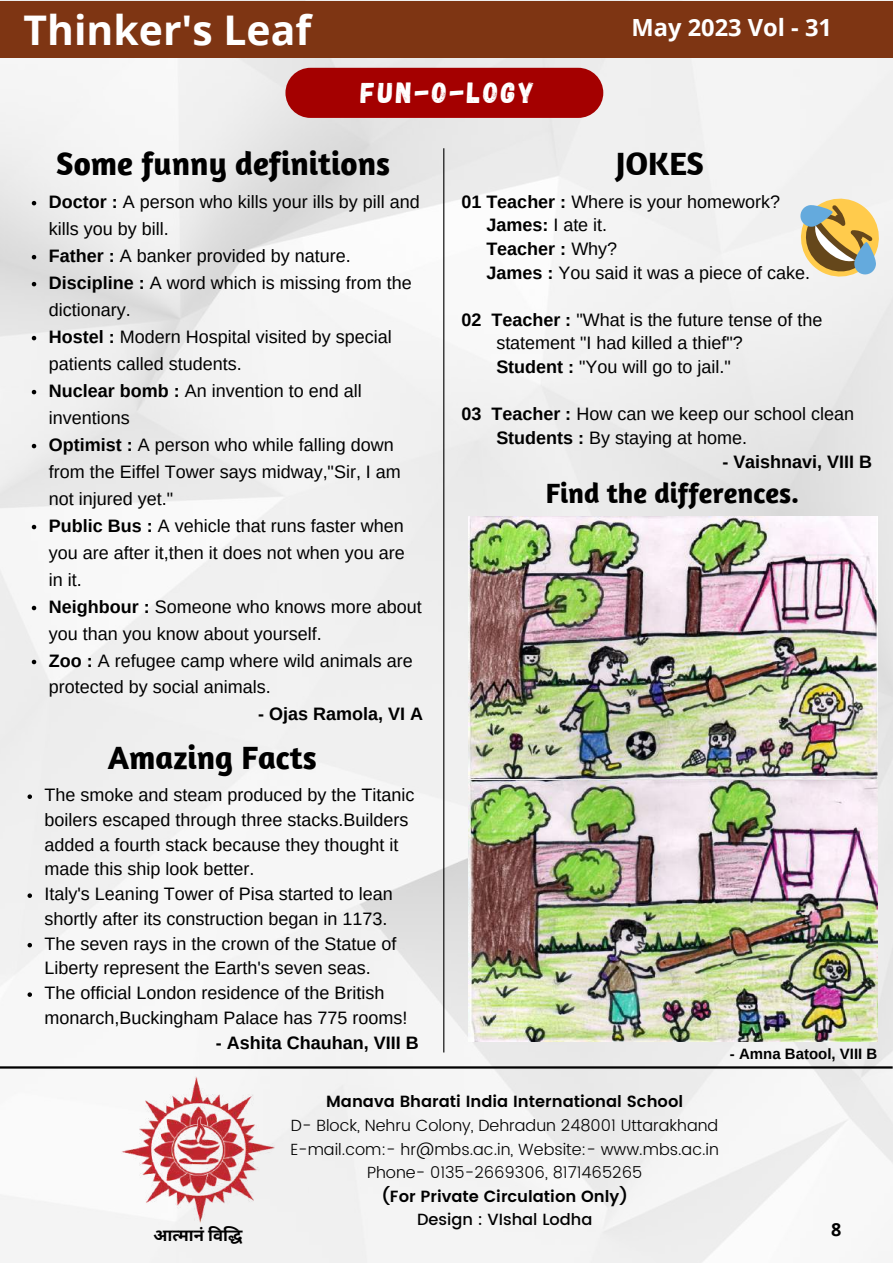
<style>
.page{position:relative;width:893px;height:1264px;background:#fff}
.page>*{position:absolute;margin:0;border:0;box-sizing:border-box;transform-origin:0 0}
.t1{font:700 40.8px "Open Sans";color:#fff}
.t2{font:700 33px "Amaranth";color:#000}
.t3{font:29.25px "Gagalin";letter-spacing:.1em;color:#fff}
.t4{font:700 28.5px "Amaranth";color:#000}
.t5{font:700 23.7px "Open Sans";color:#fff}
.t6{font:18px/27px "Arimo";color:#000}
.t7{font:700 18px "Arimo";color:#000}
.t8{font:700 18px "Open Sans";color:#000}
.t9{font:700 16.65px "Noto Sans Devanagari";color:#000}
.t10{font:300 16.2px/23.5px "Poppins";color:#000;text-align:center}
.t11{font:600 16.2px "Poppins";color:#000}
.t12{font:500 16.2px "Poppins";color:#000}
.t13{font:700 15px "Arimo";color:#000}
.s1{font-weight:700}
</style>
<div class="page">
<img style="left:0;top:0;width:892px;height:1262px">
<div style="left:0;top:1px;width:892px;height:56px;background:#7e3513"></div>
<svg style="left:0;top:1066px;width:892px;height:2px;background:#282828"></svg>
<hr style="left:443px;top:148px;width:1px;height:904px;background:#000">
<div style="left:285px;top:68px;width:318px;height:50px;background:#a40000;border-radius:25px"></div>
<img style="left:122px;top:1076px;width:152px;height:146px">
<img style="left:468px;top:516px;width:409px;height:262px">
<img style="left:468px;top:780px;width:409px;height:261px">
<svg style="left:28px;top:794px;width:4px;height:5px"></svg>
<svg style="left:28px;top:893px;width:4px;height:4px"></svg>
<svg style="left:28px;top:942px;width:4px;height:5px"></svg>
<svg style="left:28px;top:992px;width:4px;height:4px"></svg>
<svg style="left:32px;top:201px;width:4px;height:4px"></svg>
<svg style="left:32px;top:255px;width:4px;height:4px"></svg>
<svg style="left:32px;top:282px;width:4px;height:4px"></svg>
<svg style="left:32px;top:336px;width:4px;height:4px"></svg>
<svg style="left:32px;top:390px;width:4px;height:4px"></svg>
<svg style="left:32px;top:444px;width:4px;height:4px"></svg>
<svg style="left:32px;top:525px;width:4px;height:4px"></svg>
<svg style="left:32px;top:605px;width:4px;height:5px"></svg>
<svg style="left:32px;top:659px;width:4px;height:5px"></svg>
<svg style="left:794px;top:192px;width:91px;height:91px"></svg>
<h1 class="t1" style="left:24px;top:1px;width:289px">Thinker's Leaf</h1>
<h3 class="t5" style="left:631px;top:10px;width:202px">May 2023 Vol - 31</h3>
<h3 class="t3" style="left:361px;top:73px;width:175px">FUN-O-LOGY</h3>
<h2 class="t2" style="left:56px;top:142px;width:335px">Some funny definitions</h2>
<h2 class="t2" style="left:616px;top:142px;width:89px">JOKES</h2>
<p class="t6" style="left:49px;top:188px;width:374px"><span class="s1">Doctor :</span> A person who kills your ills by pill and kills you by bill.<br><span class="s1">Father :</span> A banker provided by nature.<br><span class="s1">Discipline :</span> A word which is missing from the dictionary.<br><span class="s1">Hostel :</span> Modern Hospital visited by special patients called students.<br><span class="s1">Nuclear bomb :</span> An invention to end all inventions<br><span class="s1">Optimist :</span> A person who while falling down from the Eiffel Tower says midway,"Sir, I am not injured yet."<br><span class="s1">Public Bus :</span> A vehicle that runs faster when you are after it,then it does not when you are in it.<br><span class="s1">Neighbour :</span> Someone who knows more about you than you know about yourself.<br><span class="s1">Zoo :</span> A refugee camp where wild animals are protected by social animals.</p>
<p class="t7" style="left:258px;top:704px;width:166px">- Ojas Ramola, VI A</p>
<h2 class="t2" style="left:108px;top:736px;width:210px">Amazing Facts</h2>
<p class="t6" style="left:45px;top:782px;width:371px;line-height:24.8px">The smoke and steam produced by the Titanic boilers escaped through three stacks.Builders added a fourth stack because they thought it made this ship look better.<br>Italy's Leaning Tower of Pisa started to lean shortly after its construction began in 1173.<br>The seven rays in the crown of the Statue of Liberty represent the Earth's seven seas.<br>The official London residence of the British monarch,Buckingham Palace has 775 rooms!</p>
<p class="t7" style="left:216px;top:1032px;width:204px">- Ashita Chauhan, VIII B</p>
<p class="t6" style="left:486px;top:190px;width:325px;line-height:23.5px;text-indent:-25px"><span class="s1">01 Teacher :</span> Where is your homework?<br><span class="s1">James:</span> I ate it.<br><span class="s1">Teacher :</span> Why?<br><span class="s1">James :</span> You said it was a piece of cake.</p>
<p class="t6" style="left:496px;top:308px;width:328px;line-height:23.5px;text-indent:-35px"><span class="s1">02 Teacher :</span> "What is the future tense of the statement "I had killed a thief"?<br><span class="s1">Student :</span> "You will go to jail."</p>
<p class="t6" style="left:496px;top:402px;width:359px;line-height:23.5px;text-indent:-35px"><span class="s1">03 Teacher :</span> How can we keep our school clean<br><span class="s1">Students :</span> By staying at home.</p>
<p class="t7" style="left:722px;top:451px;width:151px">- Vaishnavi, VIII B</p>
<h3 class="t4" style="left:545px;top:475px;width:255px">Find the differences.</h3>
<p class="t13" style="left:729px;top:1045px;width:149px">- Amna Batool, VIII B</p>
<p class="t9" style="left:153px;top:1225px;width:75px">आत्मानंविद्धि</p>
<p class="t11" style="left:326px;top:1092px;width:358px">Manava Bharati India International School</p>
<p class="t10" style="left:290px;top:1113px;width:430px">D- Block, Nehru Colony, Dehradun 248001 Uttarakhand<br>E-mail.com:- hr@mbs.ac.in, Website:- www.mbs.ac.in<br>Phone- 0135-2669306, 8171465265</p>
<p class="t11" style="left:381px;top:1186px;width:247px">(For Private Circulation Only)</p>
<p class="t12" style="left:417px;top:1210px;width:177px">Design : VIshal Lodha</p>
<p class="t8" style="left:831px;top:1216px;width:12px">8</p>
</div>
